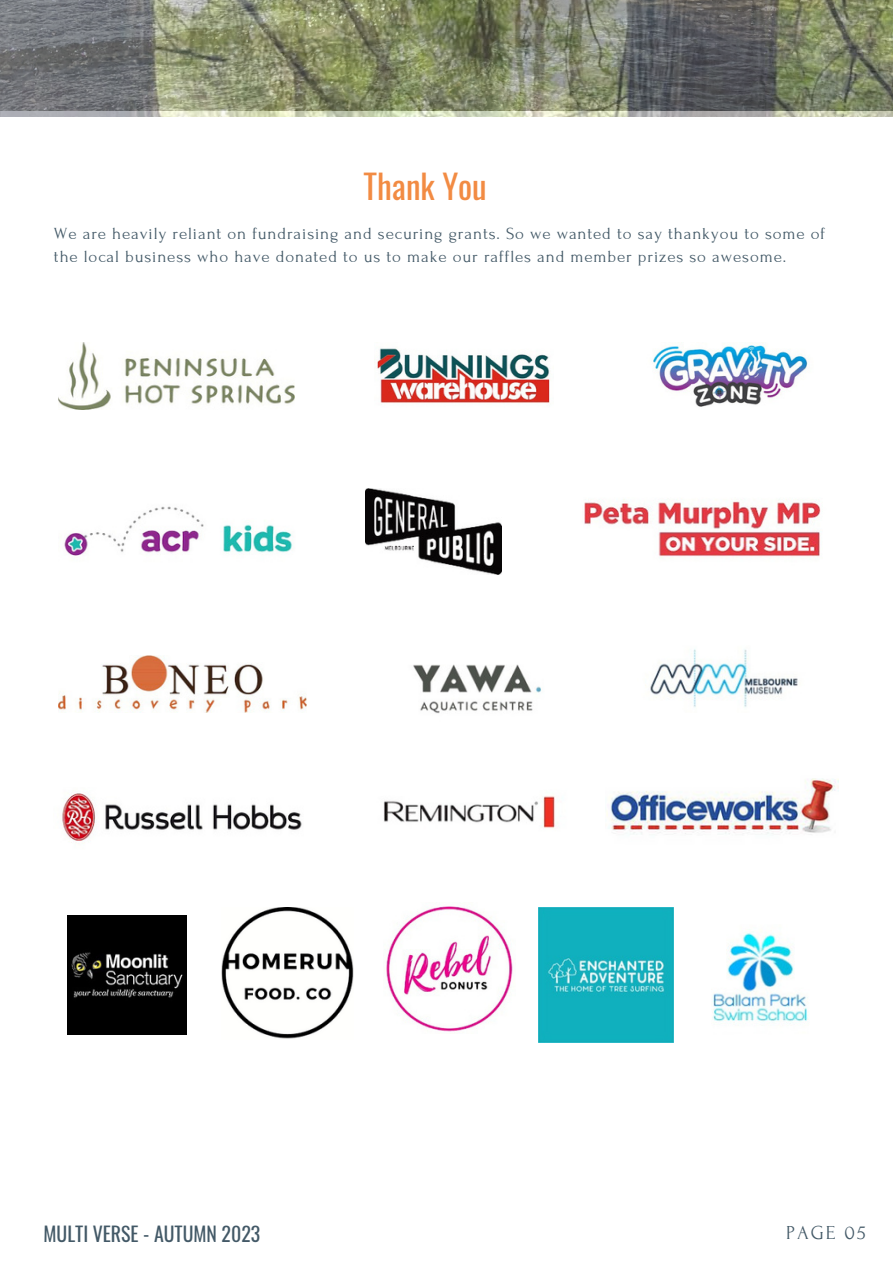
<style>
.page{position:relative;width:893px;height:1264px;background:#fff}
.page>*{position:absolute;margin:0;border:0;box-sizing:border-box;transform-origin:0 0}
.t1{font:33px "Oswald";color:#f28b43}
.t2{font:19.8px "Oswald";color:#435967}
.t3{font:19.8px "Forum";letter-spacing:.1em;color:#435967}
.t4{font:16.95px/23.1px "Forum";letter-spacing:.05em;color:#435967}
</style>
<div class="page">
<img style="left:0;top:0;width:892px;height:117px">
<img style="left:68px;top:915px;width:119px;height:119px">
<img style="left:59px;top:342px;width:235px;height:67px">
<img style="left:374px;top:348px;width:176px;height:55px">
<img style="left:413px;top:664px;width:128px;height:50px">
<img style="left:652px;top:342px;width:156px;height:65px">
<img style="left:64px;top:506px;width:229px;height:50px">
<img style="left:59px;top:655px;width:247px;height:58px">
<img style="left:650px;top:649px;width:148px;height:59px">
<img style="left:386px;top:906px;width:127px;height:126px">
<img style="left:584px;top:499px;width:237px;height:59px">
<img style="left:712px;top:932px;width:96px;height:90px">
<img style="left:365px;top:488px;width:136px;height:86px">
<img style="left:538px;top:907px;width:135px;height:135px">
<img style="left:62px;top:793px;width:240px;height:50px">
<img style="left:383px;top:795px;width:172px;height:34px">
<img style="left:606px;top:778px;width:232px;height:56px">
<img style="left:222px;top:907px;width:131px;height:132px">
<h1 class="t1" style="left:363px;top:160px;width:125px">Thank You</h1>
<p class="t4" style="left:54px;top:222px;width:772px">We are heavily reliant on fundraising and securing grants. So we wanted to say thankyou to some of the local business who have donated to us to make our raffles and member prizes so awesome.</p>
<p class="t2" style="left:43px;top:1218px;width:218px">MULTI VERSE - AUTUMN 2023</p>
<p class="t3" style="left:786px;top:1221px;width:81px">PAGE 05</p>
</div>
